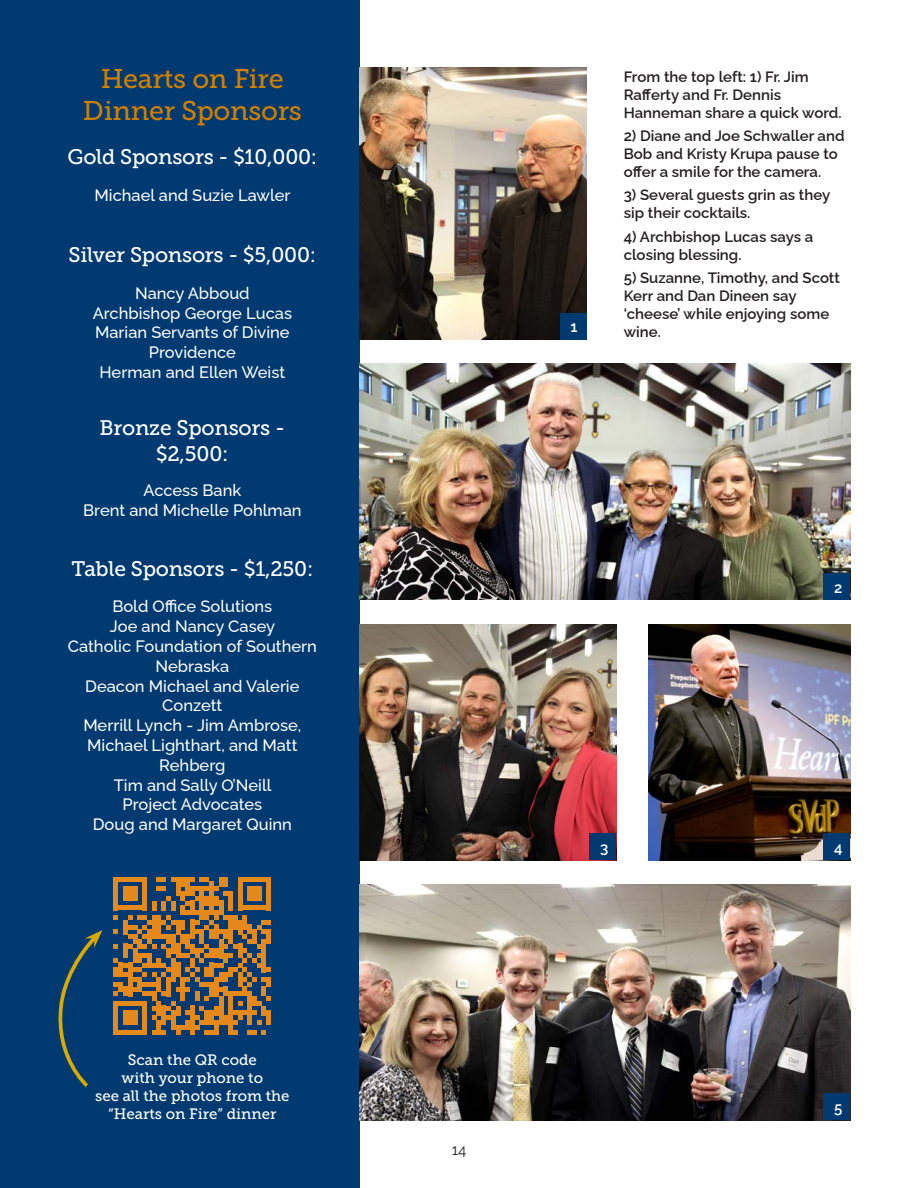
<style>
.page{position:relative;width:918px;height:1188px;background:#fff}
.page>*{position:absolute;margin:0;border:0;box-sizing:border-box;transform-origin:0 0}
.Subtitle_Header{font:27px/32.4px "Museo Slab 500";letter-spacing:-.01em;color:#cf7f00;text-align:center}
.Subtitle_Header-2{font:21px/25.2px "Museo Slab 500";letter-spacing:-.01em;color:#fff;text-align:center}
.Subtitle_Header-3{font:500 16.5px/19.8px "Raleway";color:#fff;text-align:center}
.t1{font:600 15px/18px "Raleway";color:#231f20}
.Subtitle_Header-4{font:15px/18px "Museo Slab 500";color:#fff;text-align:center}
.t2{font:600 15px "Raleway";color:#fff}
.t3{font:15px "Raleway";color:#231f20}
</style>
<div class="page">
<div style="left:0;top:0;width:360px;height:1188px;background:#003a70"></div>
<img style="left:360px;top:68px;width:227px;height:272px">
<div style="left:560px;top:313px;width:27px;height:27px;background:#003a70"></div>
<img style="left:360px;top:364px;width:490px;height:236px">
<div style="left:824px;top:573px;width:26px;height:27px;background:#003a70"></div>
<img style="left:360px;top:624px;width:256px;height:236px">
<div style="left:589px;top:833px;width:27px;height:27px;background:#003a70"></div>
<img style="left:648px;top:624px;width:202px;height:236px">
<div style="left:824px;top:833px;width:26px;height:27px;background:#003a70"></div>
<img style="left:360px;top:884px;width:490px;height:236px">
<div style="left:824px;top:1094px;width:26px;height:26px;background:#003a70"></div>
<svg style="left:114px;top:877px;width:157px;height:157px"></svg>
<div style="left:266px;top:1011px;width:5px;height:14px;background:#e58a1a"></div>
<svg style="left:58px;top:930px;width:44px;height:157px"></svg>
<p class="Subtitle_Header" style="left:83px;top:62px;width:220px">Hearts on Fire<br>Dinner Sponsors</p>
<p class="Subtitle_Header-2" style="left:68px;top:145px;width:251px">Gold Sponsors - $10,000:</p>
<p class="Subtitle_Header-3" style="left:94px;top:183px;width:198px">Michael and Suzie Lawler</p>
<p class="Subtitle_Header-2" style="left:69px;top:243px;width:249px">Silver Sponsors - $5,000:</p>
<p class="Subtitle_Header-3" style="left:135px;top:281px;width:116px">Nancy Abboud</p>
<p class="Subtitle_Header-3" style="left:93px;top:301px;width:201px">Archbishop George Lucas</p>
<p class="Subtitle_Header-3" style="left:95px;top:321px;width:196px">Marian Servants of Divine<br>Providence</p>
<p class="Subtitle_Header-3" style="left:100px;top:360px;width:187px">Herman and Ellen Weist</p>
<p class="Subtitle_Header-2" style="left:100px;top:416px;width:187px">Bronze Sponsors - $2,500:</p>
<p class="Subtitle_Header-3" style="left:143px;top:479px;width:99px">Access Bank</p>
<p class="Subtitle_Header-3" style="left:83px;top:499px;width:220px">Brent and Michelle Pohlman</p>
<p class="Subtitle_Header-2" style="left:71px;top:556px;width:243px">Table Sponsors - $1,250:</p>
<p class="Subtitle_Header-3" style="left:112px;top:595px;width:162px">Bold Office Solutions</p>
<p class="Subtitle_Header-3" style="left:110px;top:615px;width:167px">Joe and Nancy Casey</p>
<p class="Subtitle_Header-3" style="left:68px;top:635px;width:251px">Catholic Foundation of Southern<br>Nebraska</p>
<p class="Subtitle_Header-3" style="left:85px;top:674px;width:216px">Deacon Michael and Valerie<br>Conzett</p>
<p class="Subtitle_Header-3" style="left:83px;top:714px;width:220px">Merrill Lynch - Jim Ambrose,<br>Michael Lighthart, and Matt<br>Rehberg</p>
<p class="Subtitle_Header-3" style="left:114px;top:773px;width:159px">Tim and Sally O’Neill</p>
<p class="Subtitle_Header-3" style="left:123px;top:793px;width:141px">Project Advocates</p>
<p class="Subtitle_Header-3" style="left:93px;top:813px;width:201px">Doug and Margaret Quinn</p>
<p class="Subtitle_Header-4" style="left:95px;top:1051px;width:196px">Scan the QR code<br>with your phone to<br>see all the photos from the “Hearts on Fire” dinner</p>
<p class="t3" style="left:452px;top:1138px;width:16px">14</p>
<p class="t2" style="left:571px;top:315px;width:9px">1</p>
<p class="t1" style="left:624px;top:66px;width:219px">From the top left: 1) Fr. Jim<br>Rafferty and Fr. Dennis<br>Hanneman share a quick word.</p>
<p class="t1" style="left:624px;top:125px;width:222px">2) Diane and Joe Schwaller and<br>Bob and Kristy Krupa pause to offer a smile for the camera.</p>
<p class="t1" style="left:624px;top:184px;width:208px">3) Several guests grin as they sip their cocktails.</p>
<p class="t1" style="left:624px;top:226px;width:191px">4) Archbishop Lucas says a closing blessing.</p>
<p class="t1" style="left:624px;top:267px;width:218px">5) Suzanne, Timothy, and Scott<br>Kerr and Dan Dineen say ‘cheese’ while enjoying some wine.</p>
<p class="t2" style="left:834px;top:576px;width:10px">2</p>
<p class="t2" style="left:600px;top:836px;width:10px">3</p>
<p class="t2" style="left:834px;top:836px;width:10px">4</p>
<p class="t2" style="left:834px;top:1096px;width:10px">5</p>
</div>
